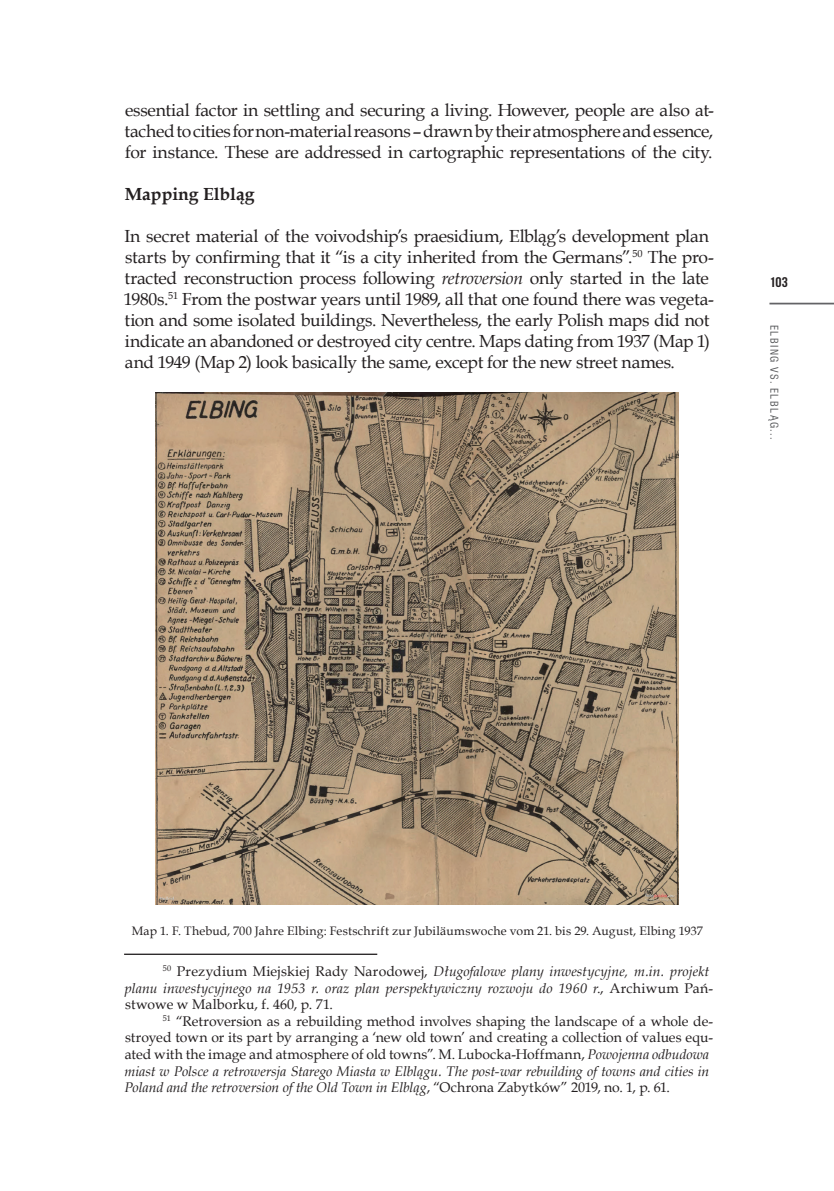
<style>
.page{position:relative;width:834px;height:1191px;background:#fff}
.page>*{position:absolute;margin:0;border:0;box-sizing:border-box;transform-origin:0 0}
.akapit{font:17.5px/21px "Book Antiqua";letter-spacing:-.015em;color:#231f20;text-align:justify}
.podtytuł{font:700 17.5px "Book Antiqua";color:#231f20}
.Przypis{font:14px/16.6px "Book Antiqua";color:#231f20}
.Przypis-2{font:italic 14px/16.6px "Book Antiqua";letter-spacing:.005em;color:#231f20}
.t1{font:700 14px "Bebas Neue";color:#231f20;scale:1.1 1}
.nazwisko_new{font:12.25px "Book Antiqua";letter-spacing:.015em;color:#231f20}
.t2{font:10.5px "Swis 721 Cn EU Normal";letter-spacing:.13em;color:#57585a}
.s1{font-style:italic}
.s2{font-style:normal}
</style>
<div class="page">
<hr style="left:769px;top:303px;width:64px;height:1px;background:#636366">
<img style="left:156px;top:393px;width:522px;height:511px">
<hr style="left:124px;top:953px;width:253px;height:2px;background:#231f20">
<p class="akapit" style="left:125px;top:99px;width:590px">essential factor in settling and securing a living. However, people are also at&shy;tached to cities for non-material reasons – drawn by their atmosphere and essence, for instance. These are addressed in cartographic representations of the city.</p>
<p class="podtytuł" style="left:125px;top:182px;width:131px">Mapping Elbląg</p>
<p class="akapit" style="left:124px;top:225px;width:591px;text-align:left">In secret material of the voivodship’s praesidium, Elbląg’s development plan starts by confirming that it “is a city inherited from the Germans”.<sup>50</sup> The pro&shy;tracted reconstruction process following <span class="s1">retroversion</span> only started in the late 1980s.<sup>51</sup> From the postwar years until 1989, all that one found there was vegeta&shy;tion and some isolated buildings. Nevertheless, the early Polish maps did not indicate an abandoned or destroyed city centre. Maps dating from 1937 (Map 1) and 1949 (Map 2) look basically the same, except for the new street names.</p>
<p class="t1" style="left:769px;top:274px;width:18px">103</p>
<p class="t2" style="left:781px;top:325px;width:116px;rotate:90deg">ELBING VS. ELBLĄG...</p>
<p class="nazwisko_new" style="left:132px;top:922px;width:572px">Map 1. F. Thebud, 700 Jahre Elbing: Festschrift zur Jubiläumswoche vom 21. bis 29. August, Elbing 1937</p>
<p class="Przypis-2" style="left:125px;top:962px;width:589px;text-indent:38px"><sup>50</sup> <span class="s2">Prezydium Miejskiej Rady Narodowej,</span> Długofalowe plany inwestycyjne, m.in. projekt planu inwestycyjnego na 1953 r. oraz plan perspektywiczny rozwoju do 1960 r<span class="s2">., Archiwum Pań&shy;stwowe w Malborku, f. 460, p. 71.</span></p>
<p class="Przypis" style="left:124px;top:1012px;width:590px;text-indent:38px"><sup>51</sup> “Retroversion as a rebuilding method involves shaping the landscape of a whole de&shy;stroyed town or its part by arranging a ‘new old town’ and creating a collection of values equ&shy;ated with the image and atmosphere of old towns”. M. Lubocka-Hoffmann, <span class="s1">Powojenna odbudowa miast w Polsce a retrowersja Starego Miasta w Elblągu. The post-war rebuilding of towns and cities in Poland and the retroversion of the Old Town in Elbląg</span>, “Ochrona Zabytków” 2019, no. 1, p. 61.</p>
</div>
